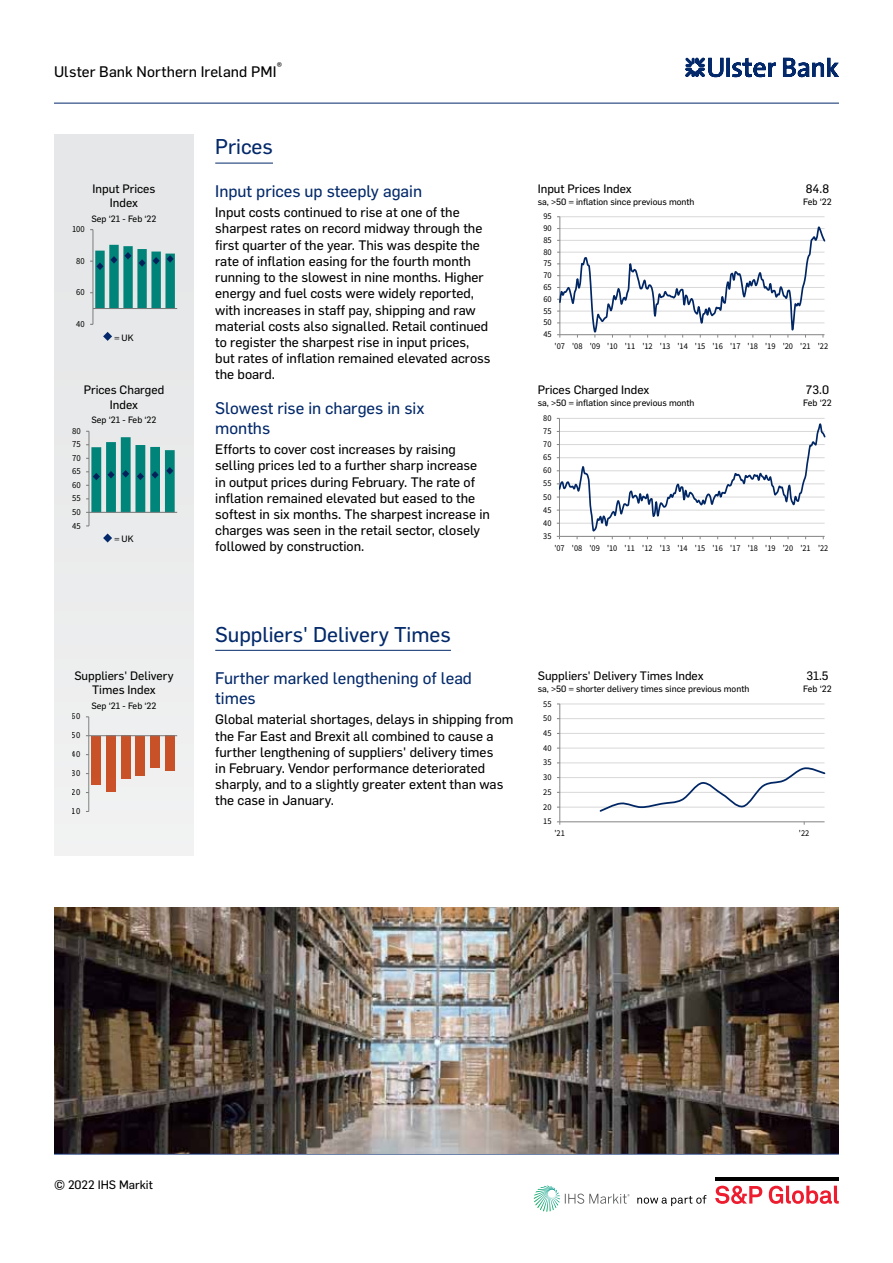
<style>
.page{position:relative;width:893px;height:1263px;background:#fff}
.page>*{position:absolute;margin:0;border:0;box-sizing:border-box;transform-origin:0 0}
.t1{font:21px "Flama Basic";color:#03296a}
.t2{font:16.5px/19.8px "Flama Basic";color:#03296a}
.t3{font:15px "Flama Basic";letter-spacing:.005em;color:#000}
.t4{font:13.5px/16.2px "Flama Basic";color:#000}
.t5{font:12px/14.4px "Flama Basic";color:#000;text-align:center}
.t6{font:10.5px "Flama Basic";color:#000}
.t7{font:9.3px "Source Sans Pro";letter-spacing:.005em;color:#000;scale:.93 1}
.t8{font:9.15px "Source Sans Pro";letter-spacing:.005em;color:#000;scale:.95 1}
.t9{font:9.15px "Source Sans Pro";letter-spacing:.005em;color:#000;scale:.93 1}
.t10{font:9px "Flama Basic";color:#000}
.t11{font:8.85px "Source Sans Pro";letter-spacing:-.005em;color:#000;scale:.96 1}
.t12{font:8.85px "Source Sans Pro";letter-spacing:-.005em;color:#000;scale:.94 1}
.t13{font:8.85px "Source Sans Pro";letter-spacing:-.005em;color:#000;scale:.95 1}
</style>
<div class="page">
<hr style="left:54px;top:103px;width:785px;height:1px;background:#03296a">
<hr style="left:54px;top:1154px;width:785px;height:1px;background:#03296a">
<svg style="left:685px;top:58px;width:154px;height:19px"></svg>
<svg style="left:715px;top:1185px;width:124px;height:19px"></svg>
<hr style="left:715px;top:1177px;width:124px;height:3px;background:#000">
<svg style="left:637px;top:1195px;width:69px;height:11px"></svg>
<svg style="left:534px;top:1185px;width:96px;height:27px"></svg>
<div style="left:54px;top:134px;width:140px;height:722px;background:#e6e7e8"></div>
<hr style="left:215px;top:163px;width:58px;height:1px;background:#03296a">
<hr style="left:560px;top:216px;width:264px;height:1px;background:#d9d9d9">
<hr style="left:559px;top:217px;width:1px;height:118px;background:#868686">
<svg style="left:557px;top:224px;width:268px;height:114px"></svg>
<hr style="left:93px;top:230px;width:1px;height:94px;background:#868686">
<hr style="left:93px;top:308px;width:84px;height:1px;background:#868686">
<svg style="left:90px;top:245px;width:85px;height:63px"></svg>
<svg style="left:557px;top:418px;width:268px;height:121px"></svg>
<hr style="left:89px;top:431px;width:1px;height:95px;background:#868686">
<hr style="left:89px;top:512px;width:88px;height:1px;background:#868686">
<svg style="left:86px;top:431px;width:89px;height:82px"></svg>
<img style="left:54px;top:907px;width:785px;height:247px">
<svg style="left:103px;top:332px;width:9px;height:9px"></svg>
<svg style="left:103px;top:533px;width:9px;height:9px"></svg>
<hr style="left:215px;top:650px;width:236px;height:1px;background:#03296a">
<div style="left:91px;top:736px;width:10px;height:48px;background:#c95128"></div>
<div style="left:106px;top:736px;width:10px;height:56px;background:#c95128"></div>
<div style="left:121px;top:736px;width:10px;height:43px;background:#c95128"></div>
<div style="left:135px;top:736px;width:10px;height:39px;background:#c95128"></div>
<div style="left:150px;top:736px;width:10px;height:32px;background:#c95128"></div>
<div style="left:165px;top:736px;width:10px;height:35px;background:#c95128"></div>
<hr style="left:88px;top:717px;width:1px;height:94px;background:#868686">
<hr style="left:89px;top:735px;width:88px;height:1px;background:#868686">
<hr style="left:560px;top:807px;width:264px;height:1px;background:#d9d9d9">
<hr style="left:560px;top:792px;width:264px;height:1px;background:#d9d9d9">
<hr style="left:560px;top:777px;width:264px;height:1px;background:#d9d9d9">
<hr style="left:560px;top:762px;width:264px;height:1px;background:#d9d9d9">
<hr style="left:560px;top:748px;width:264px;height:1px;background:#d9d9d9">
<hr style="left:560px;top:733px;width:264px;height:1px;background:#d9d9d9">
<hr style="left:560px;top:718px;width:264px;height:1px;background:#d9d9d9">
<hr style="left:560px;top:704px;width:264px;height:1px;background:#d9d9d9">
<hr style="left:559px;top:704px;width:1px;height:118px;background:#868686">
<hr style="left:560px;top:821px;width:264px;height:1px;background:#868686">
<svg style="left:598px;top:767px;width:227px;height:45px"></svg>
<p class="t6" style="left:277px;top:59px;width:7px">®</p>
<p class="t3" style="left:54px;top:61px;width:224px">Ulster Bank Northern Ireland PMI</p>
<h1 class="t1" style="left:215px;top:132px;width:59px">Prices</h1>
<p class="t5" style="left:93px;top:180px;width:64px">Input Prices<br>Index</p>
<p class="t10" style="left:92px;top:212px;width:66px">Sep ‘21 - Feb ‘22</p>
<p class="t7" style="left:72px;top:223px;width:15px">100</p>
<p class="t7" style="left:76px;top:255px;width:11px">80</p>
<p class="t7" style="left:76px;top:286px;width:11px">60</p>
<p class="t7" style="left:76px;top:318px;width:11px">40</p>
<p class="t10" style="left:114px;top:331px;width:21px">= UK</p>
<p class="t5" style="left:84px;top:382px;width:82px">Prices Charged<br>Index</p>
<p class="t8" style="left:72px;top:425px;width:11px">80</p>
<p class="t8" style="left:72px;top:439px;width:11px">75</p>
<p class="t8" style="left:72px;top:452px;width:11px">70</p>
<p class="t8" style="left:72px;top:466px;width:11px">65</p>
<p class="t8" style="left:72px;top:479px;width:11px">60</p>
<p class="t8" style="left:72px;top:493px;width:11px">55</p>
<p class="t8" style="left:72px;top:506px;width:11px">50</p>
<p class="t8" style="left:72px;top:520px;width:11px">45</p>
<p class="t10" style="left:92px;top:414px;width:66px">Sep ‘21 - Feb ‘22</p>
<p class="t10" style="left:114px;top:533px;width:21px">= UK</p>
<p class="t2" style="left:215px;top:180px;width:208px">Input prices up steeply again</p>
<p class="t4" style="left:215px;top:204px;width:277px">Input costs continued to rise at one of the sharpest rates on record midway through the first quarter of the year. This was despite the rate of inflation easing for the fourth month running to the slowest in nine months. Higher energy and fuel costs were widely reported, with increases in staff pay, shipping and raw material costs also signalled. Retail continued to register the sharpest rise in input prices, but rates of inflation remained elevated across the board.</p>
<p class="t2" style="left:215px;top:397px;width:211px">Slowest rise in charges in six months</p>
<p class="t4" style="left:215px;top:440px;width:276px">Efforts to cover cost increases by raising selling prices led to a further sharp increase in output prices during February. The rate of inflation remained elevated but eased to the softest in six months. The sharpest increase in charges was seen in the retail sector, closely followed by construction.</p>
<p class="t5" style="left:538px;top:180px;width:95px">Input Prices Index</p>
<p class="t10" style="left:538px;top:195px;width:158px">sa, &gt;50 = inflation since previous month</p>
<p class="t11" style="left:543px;top:211px;width:10px">95</p>
<p class="t11" style="left:543px;top:223px;width:10px">90</p>
<p class="t11" style="left:543px;top:234px;width:10px">85</p>
<p class="t11" style="left:543px;top:246px;width:10px">80</p>
<p class="t11" style="left:543px;top:258px;width:10px">75</p>
<p class="t11" style="left:543px;top:270px;width:10px">70</p>
<p class="t11" style="left:543px;top:282px;width:10px">65</p>
<p class="t11" style="left:543px;top:293px;width:10px">60</p>
<p class="t11" style="left:543px;top:305px;width:10px">55</p>
<p class="t11" style="left:543px;top:317px;width:10px">50</p>
<p class="t11" style="left:543px;top:329px;width:10px">45</p>
<p class="t5" style="left:806px;top:180px;width:25px">84.8</p>
<p class="t10" style="left:803px;top:195px;width:30px">Feb ‘22</p>
<p class="t11" style="left:555px;top:341px;width:287px">'07 '08 '09 '10 '11 '12 '13 '14 '15 '16 '17 '18 '19 '20 '21 '22</p>
<p class="t5" style="left:538px;top:382px;width:113px">Prices Charged Index</p>
<p class="t10" style="left:538px;top:397px;width:158px">sa, &gt;50 = inflation since previous month</p>
<p class="t12" style="left:543px;top:412px;width:10px">80</p>
<p class="t12" style="left:543px;top:426px;width:10px">75</p>
<p class="t12" style="left:543px;top:439px;width:10px">70</p>
<p class="t12" style="left:543px;top:452px;width:10px">65</p>
<p class="t12" style="left:543px;top:465px;width:10px">60</p>
<p class="t12" style="left:543px;top:478px;width:10px">55</p>
<p class="t12" style="left:543px;top:491px;width:10px">50</p>
<p class="t12" style="left:543px;top:504px;width:10px">45</p>
<p class="t12" style="left:543px;top:517px;width:10px">40</p>
<p class="t12" style="left:543px;top:530px;width:10px">35</p>
<p class="t5" style="left:806px;top:382px;width:25px">73.0</p>
<p class="t10" style="left:803px;top:397px;width:30px">Feb ‘22</p>
<p class="t12" style="left:554px;top:542px;width:293px">'07 '08 '09 '10 '11 '12 '13 '14 '15 '16 '17 '18 '19 '20 '21 '22</p>
<p class="t5" style="left:74px;top:667px;width:101px">Suppliers' Delivery<br>Times Index</p>
<p class="t10" style="left:92px;top:699px;width:66px">Sep ‘21 - Feb ‘22</p>
<p class="t9" style="left:72px;top:711px;width:11px">60</p>
<p class="t9" style="left:72px;top:730px;width:11px">50</p>
<p class="t9" style="left:72px;top:749px;width:11px">40</p>
<p class="t9" style="left:72px;top:767px;width:11px">30</p>
<p class="t9" style="left:72px;top:786px;width:11px">20</p>
<p class="t9" style="left:72px;top:805px;width:11px">10</p>
<h1 class="t1" style="left:215px;top:619px;width:237px">Suppliers' Delivery Times</h1>
<p class="t2" style="left:215px;top:667px;width:258px">Further marked lengthening of lead times</p>
<p class="t4" style="left:215px;top:710px;width:300px">Global material shortages, delays in shipping from the Far East and Brexit all combined to cause a further lengthening of suppliers' delivery times<br>in February. Vendor performance deteriorated sharply, and to a slightly greater extent than was the case in January.</p>
<p class="t5" style="left:806px;top:667px;width:24px">31.5</p>
<p class="t5" style="left:538px;top:667px;width:167px">Suppliers' Delivery Times Index</p>
<p class="t10" style="left:538px;top:682px;width:213px">sa, &gt;50 = shorter delivery times since previous month</p>
<p class="t10" style="left:803px;top:682px;width:30px">Feb ‘22</p>
<p class="t13" style="left:543px;top:698px;width:10px">55</p>
<p class="t13" style="left:543px;top:713px;width:10px">50</p>
<p class="t13" style="left:543px;top:727px;width:10px">45</p>
<p class="t13" style="left:543px;top:742px;width:10px">40</p>
<p class="t13" style="left:543px;top:757px;width:10px">35</p>
<p class="t13" style="left:543px;top:772px;width:10px">30</p>
<p class="t13" style="left:543px;top:786px;width:10px">25</p>
<p class="t13" style="left:543px;top:801px;width:10px">20</p>
<p class="t13" style="left:543px;top:816px;width:10px">15</p>
<p class="t13" style="left:554px;top:828px;width:13px">'21</p>
<p class="t13" style="left:799px;top:828px;width:13px">'22</p>
<p class="t5" style="left:54px;top:1176px;width:100px">© 2022 IHS Markit</p>
</div>
